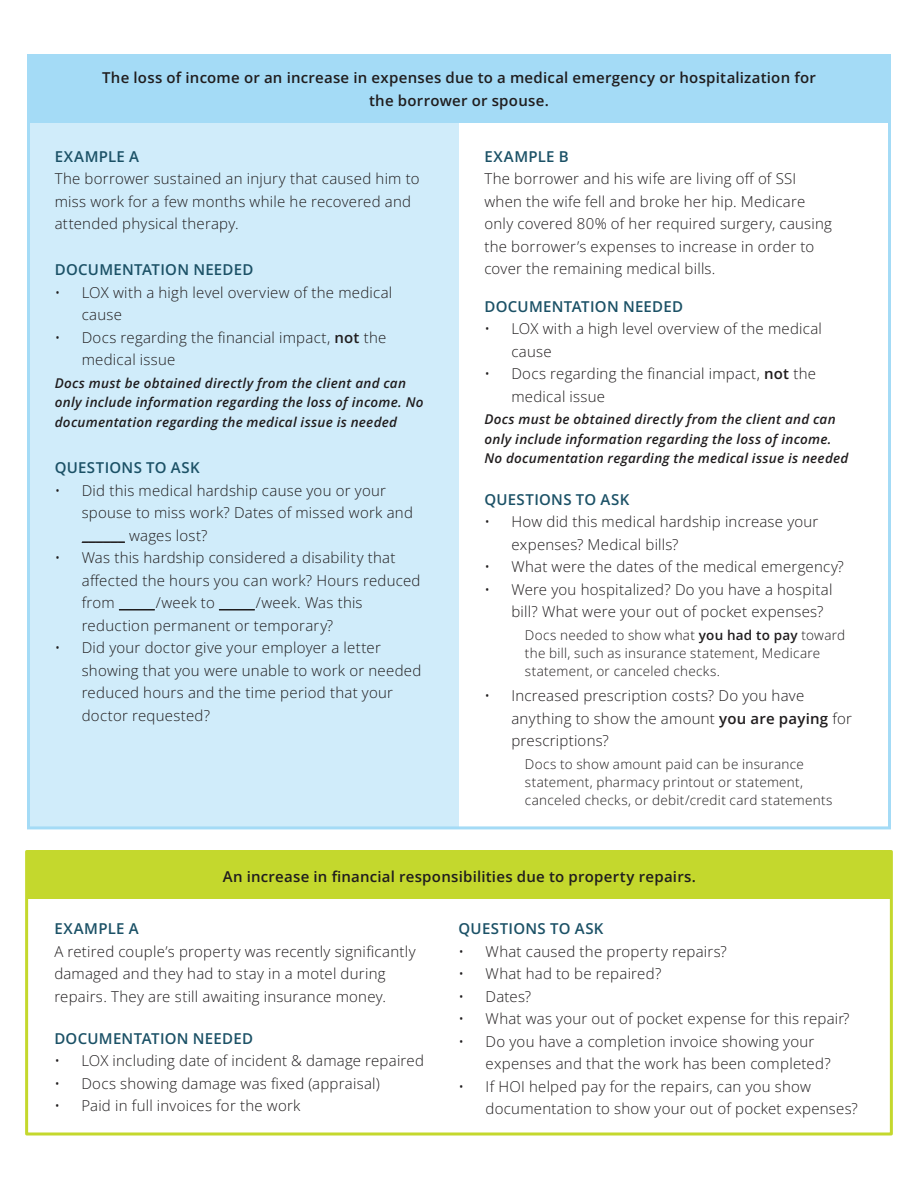
<style>
.page{position:relative;width:918px;height:1188px;background:#fff}
.page>*{position:absolute;margin:0;border:0;box-sizing:border-box;transform-origin:0 0}
.t1{font:300 15px/22.5px "Open Sans";letter-spacing:.015em;color:#201d1e}
.t2{font:600 15px/22.5px "Open Sans";letter-spacing:.015em;color:#201d1e;text-align:center}
.t3{font:600 15px "Open Sans";letter-spacing:.02em;color:#1b5166}
.t4{font:italic 600 13.5px/19.5px "Open Sans";letter-spacing:.02em;color:#201d1e}
.t5{font:300 13.5px/18px "Open Sans";letter-spacing:.025em;color:#201d1e}
.s1{font-weight:600}
</style>
<div class="page">
<div style="left:30px;top:117px;width:429px;height:712px;background:#d0ecfa"></div>
<div style="left:27px;top:54px;width:864px;height:69px;background:#a4dbf6"></div>
<div style="left:27px;top:850px;width:864px;height:49px;background:#c4d82d"></div>
<div style="left:25px;top:850px;width:868px;height:286px;border:3px solid #c4d82d"></div>
<hr style="left:82px;top:541px;width:43px;height:2px;background:#201d1e">
<hr style="left:119px;top:609px;width:36px;height:2px;background:#201d1e">
<hr style="left:219px;top:609px;width:36px;height:2px;background:#201d1e">
<p class="t2" style="left:102px;top:66px;width:715px">The loss of income or an increase in expenses due to a medical emergency or hospitalization for the borrower or spouse.</p>
<p class="t3" style="left:55px;top:146px;width:86px">EXAMPLE A</p>
<p class="t1" style="left:55px;top:167px;width:366px">The borrower sustained an injury that caused him to miss work for a few months while he recovered and attended physical therapy.</p>
<p class="t3" style="left:55px;top:260px;width:200px">DOCUMENTATION NEEDED</p>
<p class="t1" style="left:82px;top:281px;width:312px;text-indent:-27px">• LOX with a high level overview of the medical cause</p>
<p class="t1" style="left:82px;top:326px;width:306px;text-indent:-27px">• Docs regarding the financial impact, <span class="s1">not</span> the medical issue</p>
<p class="t4" style="left:55px;top:373px;width:370px">Docs must be obtained directly from the client and can only include information regarding the loss of income. No documentation regarding the medical issue is needed</p>
<p class="t3" style="left:55px;top:457px;width:146px">QUESTIONS TO ASK</p>
<p class="t1" style="left:82px;top:478px;width:333px;text-indent:-27px">• Did this medical hardship cause you or your spouse to miss work? Dates of missed work and ______ wages lost?</p>
<p class="t1" style="left:82px;top:546px;width:340px;text-indent:-27px">• Was this hardship considered a disability that affected the hours you can work? Hours reduced from _____/week to _____/week. Was this reduction permanent or temporary?</p>
<p class="t1" style="left:82px;top:636px;width:341px;text-indent:-27px">• Did your doctor give your employer a letter showing that you were unable to work or needed reduced hours and the time period that your doctor requested?</p>
<p class="t3" style="left:484px;top:146px;width:86px">EXAMPLE B</p>
<p class="t1" style="left:484px;top:167px;width:349px">The borrower and his wife are living off of SSI when the wife fell and broke her hip. Medicare only covered 80% of her required surgery, causing the borrower’s expenses to increase in order to cover the remaining medical bills.</p>
<p class="t3" style="left:484px;top:296px;width:200px">DOCUMENTATION NEEDED</p>
<p class="t1" style="left:511px;top:317px;width:312px;text-indent:-27px">• LOX with a high level overview of the medical cause</p>
<p class="t1" style="left:511px;top:362px;width:306px;text-indent:-27px">• Docs regarding the financial impact, <span class="s1">not</span> the medical issue</p>
<p class="t4" style="left:484px;top:409px;width:366px">Docs must be obtained directly from the client and can only include information regarding the loss of income.<br>No documentation regarding the medical issue is needed</p>
<p class="t3" style="left:484px;top:489px;width:146px">QUESTIONS TO ASK</p>
<p class="t1" style="left:511px;top:510px;width:309px;text-indent:-27px">• How did this medical hardship increase your expenses? Medical bills?</p>
<p class="t1" style="left:484px;top:555px;width:361px">• What were the dates of the medical emergency?</p>
<p class="t1" style="left:511px;top:578px;width:323px;text-indent:-27px">• Were you hospitalized? Do you have a hospital bill? What were your out of pocket expenses?</p>
<p class="t5" style="left:525px;top:626px;width:322px">Docs needed to show what <span class="s1">you had to pay</span> toward the bill, such as insurance statement, Medicare statement, or canceled checks.</p>
<p class="t1" style="left:511px;top:684px;width:342px;text-indent:-27px">• Increased prescription costs? Do you have anything to show the amount <span class="s1">you are paying</span> for prescriptions?</p>
<p class="t5" style="left:525px;top:755px;width:309px">Docs to show amount paid can be insurance statement, pharmacy printout or statement, canceled checks, or debit/credit card statements</p>
<p class="t2" style="left:223px;top:865px;width:475px">An increase in financial responsibilities due to property repairs.</p>
<p class="t3" style="left:54px;top:918px;width:86px">EXAMPLE A</p>
<p class="t1" style="left:54px;top:940px;width:363px">A retired couple’s property was recently significantly damaged and they had to stay in a motel during repairs. They are still awaiting insurance money.</p>
<p class="t3" style="left:54px;top:1028px;width:200px">DOCUMENTATION NEEDED</p>
<p class="t1" style="left:54px;top:1049px;width:371px">• LOX including date of incident &amp; damage repaired</p>
<p class="t1" style="left:54px;top:1072px;width:327px">• Docs showing damage was fixed (appraisal)</p>
<p class="t1" style="left:54px;top:1094px;width:248px">• Paid in full invoices for the work</p>
<p class="t3" style="left:459px;top:918px;width:146px">QUESTIONS TO ASK</p>
<p class="t1" style="left:459px;top:940px;width:270px">• What caused the property repairs?</p>
<p class="t1" style="left:459px;top:962px;width:204px">• What had to be repaired?</p>
<p class="t1" style="left:459px;top:985px;width:74px">• Dates?</p>
<p class="t1" style="left:459px;top:1007px;width:392px">• What was your out of pocket expense for this repair?</p>
<p class="t1" style="left:486px;top:1030px;width:347px;text-indent:-27px">• Do you have a completion invoice showing your expenses and that the work has been completed?</p>
<p class="t1" style="left:486px;top:1075px;width:374px;text-indent:-27px">• If HOI helped pay for the repairs, can you show documentation to show your out of pocket expenses?</p>
</div>
